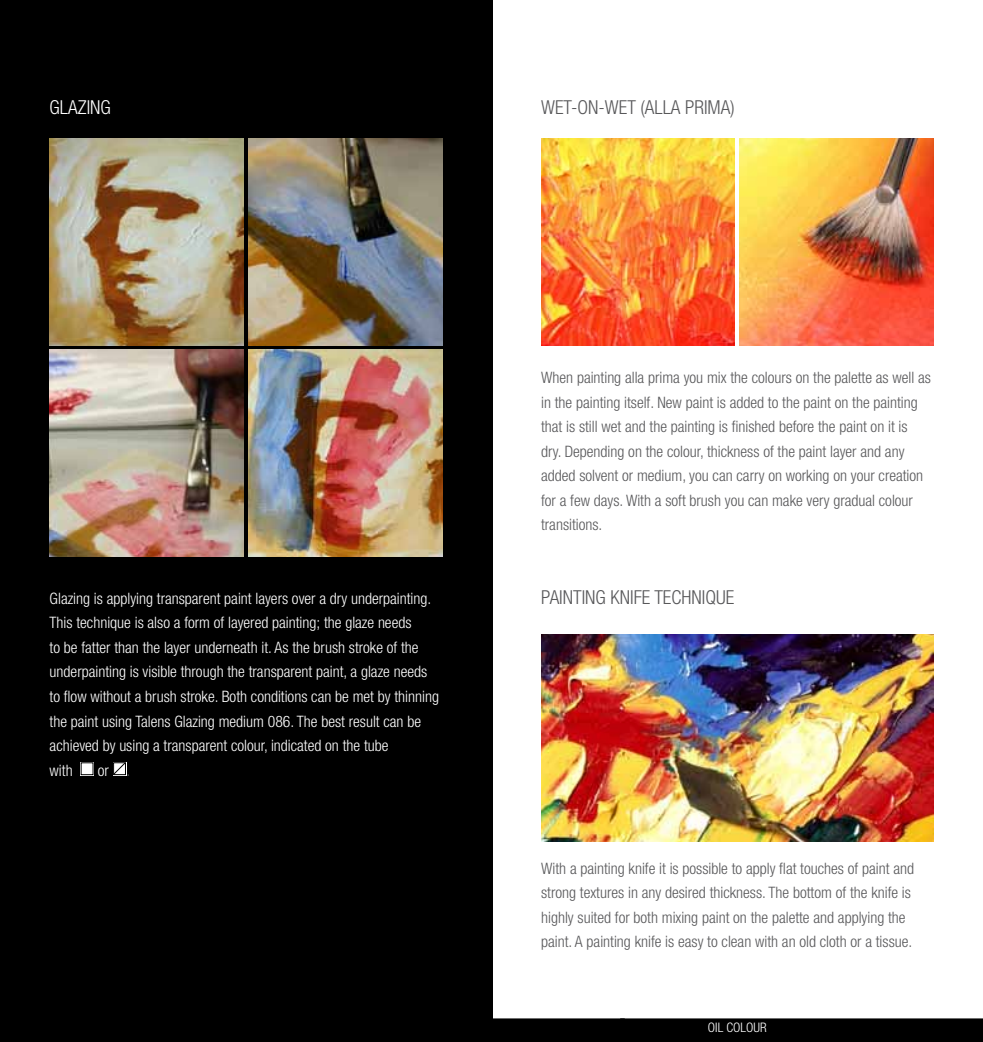
<style>
.page{position:relative;width:983px;height:1042px;background:#fff}
.page>*{position:absolute;margin:0;border:0;box-sizing:border-box;transform-origin:0 0}
.t1{font:300 condensed 19.25px "Helvetica Neue LT Std";color:#58585a}
.t2{font:300 condensed 19.25px "Helvetica Neue LT Std";color:#fff}
.t3{font:300 condensed 15.75px/24.5px "Helvetica Neue LT Std";color:#58585a}
.t4{font:300 condensed 15.75px/24.5px "Helvetica Neue LT Std";color:#fff}
.t5{font:300 condensed 13.12px "Helvetica Neue LT Std";color:#fff}
.s1{color:#58585a}
</style>
<div class="page">
<div style="left:620px;top:1018px;width:362px;height:24px;background:#000"></div>
<div style="left:491px;top:1018px;width:133px;height:24px;background:#000"></div>
<div style="left:0;top:0;width:492px;height:1042px;background:#000"></div>
<div style="left:80px;top:762px;width:14px;height:13px;background:#fff"></div>
<div style="left:81px;top:762px;width:12px;height:13px;border:1px solid #000"></div>
<svg style="left:113px;top:762px;width:13px;height:13px"></svg>
<img style="left:739px;top:138px;width:194px;height:207px">
<img style="left:249px;top:350px;width:193px;height:206px">
<img style="left:249px;top:138px;width:193px;height:207px">
<img style="left:541px;top:634px;width:392px;height:207px">
<img style="left:541px;top:138px;width:193px;height:207px">
<img style="left:50px;top:350px;width:193px;height:207px">
<img style="left:50px;top:138px;width:193px;height:207px">
<p class="t2" style="left:50px;top:96px;width:20px">Glazing</p>
<p class="t4" style="left:50px;top:586px;width:391px">Glazing is applying transparent paint layers over a dry underpainting.<br>This technique is also a form of layered painting; the glaze needs<br>to be fatter than the layer underneath it. As the brush stroke of the underpainting is visible through the transparent paint, a glaze needs to flow without a brush stroke. Both conditions can be met by thinning the paint using Talens Glazing medium 086. The best result can be achieved by using a transparent colour, indicated on the tube<br>with</p>
<p class="t4" style="left:98px;top:757px;width:34px">or <span class="s1">.</span></p>
<p class="t1" style="left:541px;top:96px;width:114px">Wet-on -wet (alla</p>
<p class="t1" style="left:685px;top:96px;width:51px">pri ma)</p>
<p class="t3" style="left:541px;top:365px;width:391px">When painting alla prima you mix the colours on the palette as well as in the painting itself. New paint is added to the paint on the painting that is still wet and the painting is finished before the paint on it is dry. Depending on the colour, thickness of the paint layer and any added solvent or medium, you can carry on working on your creation for a few days. With a soft brush you can make very gradual colour transitions.</p>
<p class="t1" style="left:541px;top:586px;width:18px">Painting</p>
<p class="t1" style="left:610px;top:586px;width:70px">knife techni</p>
<p class="t1" style="left:705px;top:586px;width:30px">que</p>
<p class="t3" style="left:541px;top:855px;width:374px">With a painting knife it is possible to apply flat touches of paint and strong textures in any desired thickness. The bottom of the knife is highly suited for both mixing paint on the palette and applying the paint. A painting knife is easy to clean with an old cloth or a tissue.</p>
<p class="t5" style="left:707px;top:1020px;width:60px">OIL COLOUR</p>
</div>
